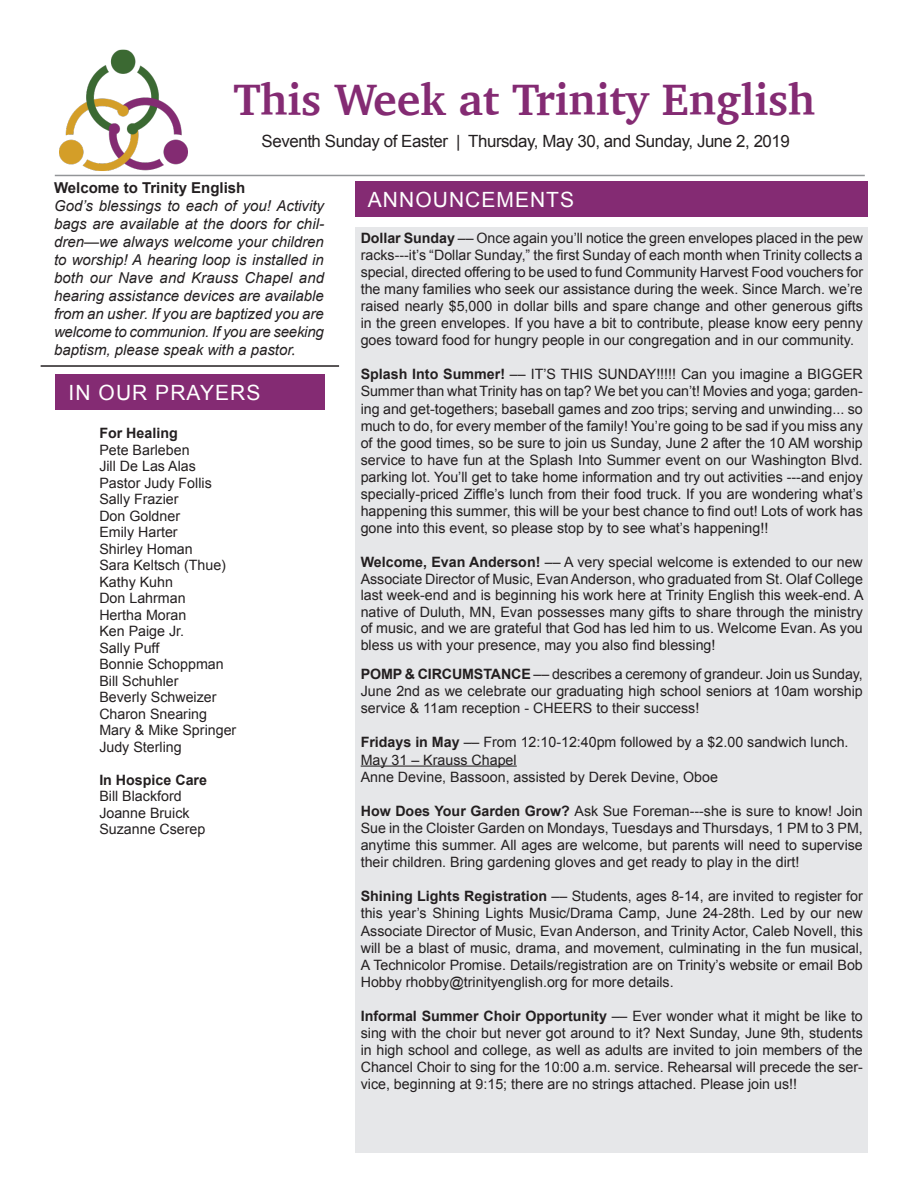
<style>
.page{position:relative;width:918px;height:1188px;background:#fff}
.page>*{position:absolute;margin:0;border:0;box-sizing:border-box;transform-origin:0 0}
.t1{font:700 45px "Charter";color:#842b73}
.t2{font:21px "Arial";letter-spacing:.05em;color:#fff}
.Center_Italic{font:16.8px "Arial";letter-spacing:-.025em;color:#231f20}
.Copernicus_9_point_J{font:italic 15px/18px "Arial";color:#231f20;text-align:justify}
.Copernicus_9_point_J-2{font:700 15px "Arial";color:#231f20}
.Copernicus_9_point_J-3{font:14.25px/17.1px "Arial";color:#231f20;text-align:justify}
.Copernicus_9_point_J-4{font:700 14.25px "Arial";color:#231f20}
.s1{font-family:"Athelas"}
.s2{font-weight:700}
</style>
<div class="page">
<div style="left:55px;top:375px;width:270px;height:35px;background:#842b73"></div>
<div style="left:355px;top:181px;width:513px;height:36px;background:#842b73"></div>
<hr style="left:55px;top:175px;width:810px;height:1px;background:#939598">
<div style="left:355px;top:227px;width:513px;height:925px;background:#e6e7e9"></div>
<hr style="left:361px;top:766px;width:156px;height:1px;background:#231f20">
<img style="left:60px;top:49px;width:128px;height:126px">
<hr style="left:41px;top:365px;width:298px;height:2px;background:#231f20">
<p class="t1" style="left:233px;top:61px;width:583px">This Week at Trinity English</p>
<p class="Center_Italic" style="left:262px;top:130px;width:530px">Seventh Sunday of Easter | Thursday, May 30, and Sunday, June 2, 2019</p>
<p class="Copernicus_9_point_J-2" style="left:54px;top:178px;width:193px">Welcome to Trinity English</p>
<p class="Copernicus_9_point_J" style="left:54px;top:197px;width:272px">God’s blessings to each of you! Activity bags are available at the doors for chil&shy;dren—we always welcome your children to worship! A hearing loop is installed in both our Nave and Krauss Chapel and hearing assistance devices are available from an usher. If you are baptized you are welcome to communion. If you are seeking baptism, please speak with a pastor<span class="s1">.</span></p>
<p class="t2" style="left:69px;top:379px;width:193px">IN OUR PRAYERS</p>
<p class="Copernicus_9_point_J-4" style="left:99px;top:424px;width:80px">For Healing</p>
<p class="Copernicus_9_point_J-3" style="left:99px;top:441px;width:92px">Pete Barleben</p>
<p class="Copernicus_9_point_J-3" style="left:99px;top:458px;width:98px">Jill De Las Alas</p>
<p class="Copernicus_9_point_J-3" style="left:99px;top:474px;width:114px">Pastor Judy Follis</p>
<p class="Copernicus_9_point_J-3" style="left:99px;top:491px;width:81px">Sally Frazier</p>
<p class="Copernicus_9_point_J-3" style="left:99px;top:507px;width:82px">Don Goldner</p>
<p class="Copernicus_9_point_J-3" style="left:99px;top:524px;width:80px">Emily Harter</p>
<p class="Copernicus_9_point_J-3" style="left:99px;top:540px;width:95px">Shirley Homan</p>
<p class="Copernicus_9_point_J-3" style="left:99px;top:557px;width:128px">Sara Keltsch (Thue)</p>
<p class="Copernicus_9_point_J-3" style="left:99px;top:573px;width:75px">Kathy Kuhn</p>
<p class="Copernicus_9_point_J-3" style="left:99px;top:590px;width:88px">Don Lahrman</p>
<p class="Copernicus_9_point_J-3" style="left:99px;top:606px;width:89px">Hertha Moran</p>
<p class="Copernicus_9_point_J-3" style="left:99px;top:623px;width:86px">Ken Paige Jr.</p>
<p class="Copernicus_9_point_J-3" style="left:99px;top:639px;width:61px">Sally Puff</p>
<p class="Copernicus_9_point_J-3" style="left:99px;top:656px;width:126px">Bonnie Schoppman</p>
<p class="Copernicus_9_point_J-3" style="left:99px;top:672px;width:81px">Bill Schuhler</p>
<p class="Copernicus_9_point_J-3" style="left:99px;top:689px;width:119px">Beverly Schweizer</p>
<p class="Copernicus_9_point_J-3" style="left:99px;top:705px;width:109px">Charon Snearing</p>
<p class="Copernicus_9_point_J-3" style="left:99px;top:722px;width:138px">Mary &amp; Mike Springer</p>
<p class="Copernicus_9_point_J-3" style="left:99px;top:738px;width:84px">Judy Sterling</p>
<p class="Copernicus_9_point_J-4" style="left:99px;top:770px;width:109px">In Hospice Care</p>
<p class="Copernicus_9_point_J-3" style="left:99px;top:788px;width:84px">Bill Blackford</p>
<p class="Copernicus_9_point_J-3" style="left:99px;top:804px;width:92px">Joanne Bruick</p>
<p class="Copernicus_9_point_J-3" style="left:99px;top:821px;width:108px">Suzanne Cserep</p>
<p class="t2" style="left:368px;top:186px;width:208px">ANNOUNCEMENTS</p>
<p class="Copernicus_9_point_J-3" style="left:361px;top:229px;width:504px"><span class="s2">Dollar Sunday</span> –– Once again you’ll notice the green envelopes placed in the pew racks---it’s “Dollar Sunday,” the first Sunday of each month when Trinity collects a special, directed offering to be used to fund Community Harvest Food vouchers for the many families who seek our assistance during the week. Since March. we’re raised nearly $5,000 in dollar bills and spare change and other generous gifts in the green envelopes. If you have a bit to contribute, please know eery penny goes toward food for hungry people in our congregation and in our community.</p>
<p class="Copernicus_9_point_J-3" style="left:361px;top:366px;width:504px"><span class="s2">Splash Into Summer!</span> –– IT’S THIS SUNDAY!!!!! Can you imagine a BIGGER Summer than what Trinity has on tap? We bet you can’t! Movies and yoga; garden&shy;ing and get-togethers; baseball games and zoo trips; serving and unwinding... so much to do, for every member of the family! You’re going to be sad if you miss any of the good times, so be sure to join us Sunday, June 2 after the 10 AM worship service to have fun at the Splash Into Summer event on our Washington Blvd. parking lot. You’ll get to take home information and try out activities ---and enjoy specially-priced Ziffle’s lunch from their food truck. If you are wondering what’s happening this summer, this will be your best chance to find out! Lots of work has gone into this event, so please stop by to see what’s happening!!</p>
<p class="Copernicus_9_point_J-3" style="left:361px;top:554px;width:504px;line-height:16.5px"><span class="s2">Welcome, Evan Anderson!</span> –– A very special welcome is extended to our new Associate Director of Music, Evan Anderson, who graduated from St. Olaf College last week-end and is beginning his work here at Trinity English this week-end. A native of Duluth, MN, Evan possesses many gifts to share through the ministry of music, and we are grateful that God has led him to us. Welcome Evan. As you bless us with your presence, may you also find blessing!</p>
<p class="Copernicus_9_point_J-3" style="left:361px;top:666px;width:504px"><span class="s2">POMP &amp; CIRCUMSTANCE</span> –– describes a ceremony of grandeur. Join us Sunday, June 2nd as we celebrate our graduating high school seniors at 10am worship service &amp; 11am reception - CHEERS to their success!</p>
<p class="Copernicus_9_point_J-3" style="left:361px;top:734px;width:489px"><span class="s2">Fridays in May</span> –– From 12:10-12:40pm followed by a $2.00 sandwich lunch.</p>
<p class="Copernicus_9_point_J-3" style="left:361px;top:751px;width:158px">May 31 – Krauss Chapel</p>
<p class="Copernicus_9_point_J-3" style="left:361px;top:768px;width:359px">Anne Devine, Bassoon, assisted by Derek Devine, Oboe</p>
<p class="Copernicus_9_point_J-3" style="left:361px;top:802px;width:504px"><span class="s2">How Does Your Garden Grow?</span> Ask Sue Foreman---she is sure to know! Join Sue in the Cloister Garden on Mondays, Tuesdays and Thursdays, 1 PM to 3 PM, anytime this summer. All ages are welcome, but parents will need to supervise their children. Bring gardening gloves and get ready to play in the dirt!</p>
<p class="Copernicus_9_point_J-3" style="left:361px;top:888px;width:504px"><span class="s2">Shining Lights Registration</span> –– Students, ages 8-14, are invited to register for this year’s Shining Lights Music/Drama Camp, June 24-28th. Led by our new Associate Director of Music, Evan Anderson, and Trinity Actor, Caleb Novell, this will be a blast of music, drama, and movement, culminating in the fun musical, A Technicolor Promise. Details/registration are on Trinity’s website or email Bob Hobby rhobby@trinityenglish.org for more details.</p>
<p class="Copernicus_9_point_J-3" style="left:361px;top:1008px;width:504px"><span class="s2">Informal Summer Choir Opportunity</span> –– Ever wonder what it might be like to sing with the choir but never got around to it? Next Sunday, June 9th, students in high school and college, as well as adults are invited to join members of the Chancel Choir to sing for the 10:00 a.m. service. Rehearsal will precede the ser&shy;vice, beginning at 9:15; there are no strings attached. Please join us!!</p>
</div>
